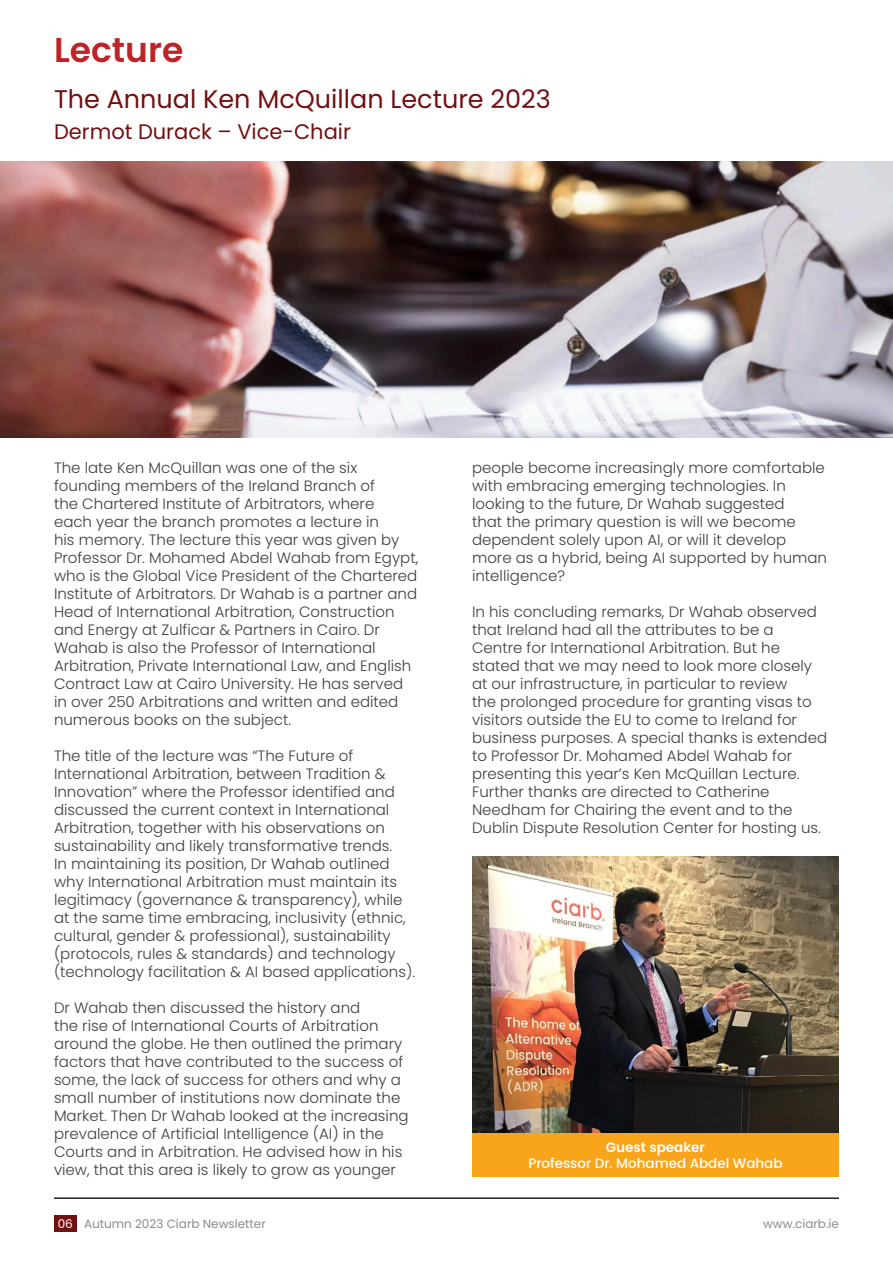
<style>
.page{position:relative;width:893px;height:1263px;background:#fff}
.page>*{position:absolute;margin:0;border:0;box-sizing:border-box;transform-origin:0 0}
.t1{font:600 34.5px "Poppins";color:#be2427}
.t2{font:25.5px "Poppins";color:#730f11}
.t3{font:21px "Poppins";color:#730f11}
.t4{font:300 15px/18px "Poppins";color:#3e3e3f}
.t5{font:500 13.5px/16.6px "Poppins";color:#fff;text-align:center}
.t6{font:12px "Poppins";color:#57585a}
.s1{font-weight:600}
.s2{color:#fff}
</style>
<div class="page">
<hr style="left:54px;top:1197px;width:785px;height:2px;background:#1d1f1f">
<div style="left:54px;top:1215px;width:23px;height:16px;background:#730f11"></div>
<img style="left:472px;top:857px;width:367px;height:276px">
<div style="left:472px;top:1134px;width:367px;height:43px;background:#f9a51b"></div>
<img style="left:0;top:161px;width:893px;height:277px">
<p class="t1" style="left:54px;top:30px;width:131px">Lecture</p>
<p class="t2" style="left:54px;top:84px;width:498px">The Annual Ken McQuillan Lecture 2023</p>
<p class="t3" style="left:54px;top:119px;width:298px">Dermot Durack – Vice-Chair</p>
<p class="t4" style="left:54px;top:459px;width:366px">The late Ken McQuillan was one of the six founding members of the Ireland Branch of<br>the Chartered Institute of Arbitrators, where<br>each year the branch promotes a lecture in<br>his memory. The lecture this year was given by Professor Dr. Mohamed Abdel Wahab from Egypt, who is the Global Vice President of the Chartered Institute of Arbitrators. Dr Wahab is a partner and Head of International Arbitration, Construction and Energy at Zulficar &amp; Partners in Cairo. Dr Wahab is also the Professor of International Arbitration, Private International Law, and English Contract Law at Cairo University. He has served in over 250 Arbitrations and written and edited numerous books on the subject.</p>
<p class="t4" style="left:54px;top:747px;width:363px">The title of the lecture was “The Future of International Arbitration, between Tradition &amp; Innovation” where the Professor identified and discussed the current context in International Arbitration, together with his observations on sustainability and likely transformative trends.<br>In maintaining its position, Dr Wahab outlined why International Arbitration must maintain its legitimacy (governance &amp; transparency), while at the same time embracing, inclusivity (ethnic, cultural, gender &amp; professional), sustainability (protocols, rules &amp; standards) and technology (technology facilitation &amp; AI based applications).</p>
<p class="t4" style="left:54px;top:999px;width:356px">Dr Wahab then discussed the history and<br>the rise of International Courts of Arbitration around the globe. He then outlined the primary factors that have contributed to the success of some, the lack of success for others and why a small number of institutions now dominate the Market. Then Dr Wahab looked at the increasing prevalence of Artificial Intelligence (AI) in the Courts and in Arbitration. He advised how in his view, that this area is likely to grow as younger</p>
<p class="t4" style="left:472px;top:459px;width:357px">people become increasingly more comfortable with embracing emerging technologies. In looking to the future, Dr Wahab suggested<br>that the primary question is will we become dependent solely upon AI, or will it develop more as a hybrid, being AI supported by human intelligence?</p>
<p class="t4" style="left:472px;top:603px;width:357px">In his concluding remarks, Dr Wahab observed that Ireland had all the attributes to be a Centre for International Arbitration. But he stated that we may need to look more closely at our infrastructure, in particular to review<br>the prolonged procedure for granting visas to visitors outside the EU to come to Ireland for business purposes. A special thanks is extended to Professor Dr. Mohamed Abdel Wahab for presenting this year’s Ken McQuillan Lecture.<br>Further thanks are directed to Catherine Needham for Chairing the event and to the Dublin Dispute Resolution Center for hosting us.</p>
<p class="t5" style="left:528px;top:1139px;width:256px"><span class="s1">Guest speaker<br></span>Professor Dr. Mohamed Abdel Wahab</p>
<p class="t6" style="left:58px;top:1217px;width:210px"><span class="s2">06</span> Autumn 2023 Ciarb Newsletter</p>
<p class="t6" style="left:763px;top:1217px;width:77px">www.ciarb.ie</p>
</div>
